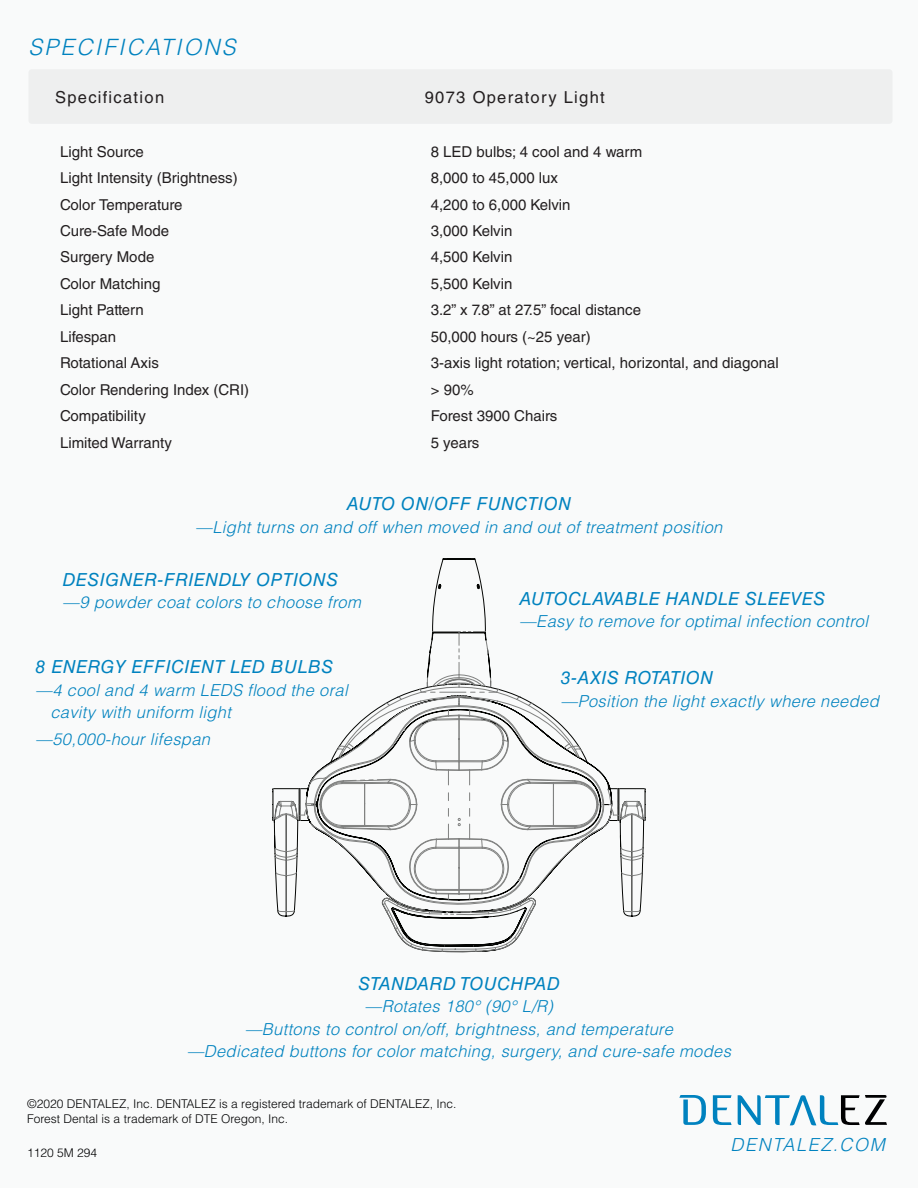
<style>
.page{position:relative;width:918px;height:1188px;background:#f9fafa}
.page>*{position:absolute;margin:0;border:0;box-sizing:border-box;transform-origin:0 0}
.t1{font:italic 300 22.5px "Helvetica LT Std";letter-spacing:.1em;color:#0082bf}
.t2{font:italic 18px "Helvetica LT Std";letter-spacing:.02em;color:#0082bf}
.t3{font:italic 300 18px "Helvetica LT Std";letter-spacing:.09em;color:#0082bf}
.t4{font:italic 300 16.5px/22.5px "Helvetica LT Std";letter-spacing:.02em;color:#0082bf;text-align:center}
.t5{font:16.5px "Helvetica LT Std";letter-spacing:.08em;color:#231f20}
.t6{font:15px/26.4px "Helvetica LT Std";color:#231f20}
.t7{font:300 12px/15px "Helvetica LT Std";color:#000001}
</style>
<div class="page">
<svg style="left:713px;top:1095px;width:19px;height:30px"></svg>
<svg style="left:738px;top:1095px;width:149px;height:30px"></svg>
<svg style="left:679px;top:1095px;width:27px;height:30px"></svg>
<div style="left:28px;top:69px;width:865px;height:55px;background:#eeefef;border-radius:3px"></div>
<svg style="left:273px;top:631px;width:372px;height:321px"></svg>
<h1 class="t1" style="left:28px;top:33px;width:209px">SPECIFICATIONS</h1>
<p class="t5" style="left:55px;top:88px;width:111px">Specification</p>
<p class="t5" style="left:425px;top:88px;width:182px">9073 Operatory Light</p>
<p class="t6" style="left:60px;top:138px;width:191px">Light Source<br>Light Intensity (Brightness)<br>Color Temperature<br>Cure-Safe Mode<br>Surgery Mode<br>Color Matching<br>Light Pattern<br>Lifespan<br>Rotational Axis<br>Color Rendering Index (CRI)<br>Compatibility<br>Limited Warranty</p>
<p class="t6" style="left:431px;top:138px;width:350px">8 LED bulbs; 4 cool and 4 warm<br>8,000 to 45,000 lux<br>4,200 to 6,000 Kelvin<br>3,000 Kelvin<br>4,500 Kelvin<br>5,500 Kelvin<br>3.2” x 7.8” at 27.5” focal distance<br>50,000 hours (~25 year)<br>3-axis light rotation; vertical, horizontal, and diagonal &gt; 90%<br>Forest 3900 Chairs<br>5 years</p>
<p class="t2" style="left:347px;top:494px;width:226px">AUTO ON/OFF FUNCTION</p>
<p class="t4" style="left:196px;top:516px;width:528px">—Light turns on and off when moved in and out of treatment position</p>
<p class="t2" style="left:63px;top:569px;width:277px">DESIGNER-FRIENDLY OPTIONS</p>
<p class="t4" style="left:63px;top:591px;width:300px">—9 powder coat colors to choose from</p>
<p class="t2" style="left:36px;top:657px;width:299px">8 ENERGY EFFICIENT LED BULBS</p>
<p class="t4" style="left:50px;top:679px;width:299px;text-align:left;text-indent:-15px">—4 cool and 4 warm LEDS flood the oral cavity with uniform light</p>
<p class="t4" style="left:36px;top:728px;width:176px">—50,000-hour lifespan</p>
<p class="t2" style="left:519px;top:588px;width:307px">AUTOCLAVABLE HANDLE SLEEVES</p>
<p class="t4" style="left:519px;top:610px;width:350px">—Easy to remove for optimal infection control</p>
<p class="t2" style="left:561px;top:667px;width:154px">3-AXIS ROTATION</p>
<p class="t4" style="left:561px;top:689px;width:319px">—Position the light exactly where needed</p>
<p class="t2" style="left:358px;top:973px;width:203px">STANDARD TOUCHPAD</p>
<p class="t4" style="left:187px;top:995px;width:545px">—Rotates 180° (90° L/R)<br>—Buttons to control on/off, brightness, and temperature<br>—Dedicated buttons for color matching, surgery, and cure-safe modes</p>
<p class="t7" style="left:27px;top:1096px;width:431px">©2020 DENTALEZ, Inc. DENTALEZ is a registered trademark of DENTALEZ, Inc.<br>Forest Dental is a trademark of DTE Oregon, Inc.</p>
<p class="t7" style="left:27px;top:1145px;width:72px">1120 5M 294</p>
<p class="t3" style="left:731px;top:1133px;width:156px">DENTALEZ.COM</p>
</div>
